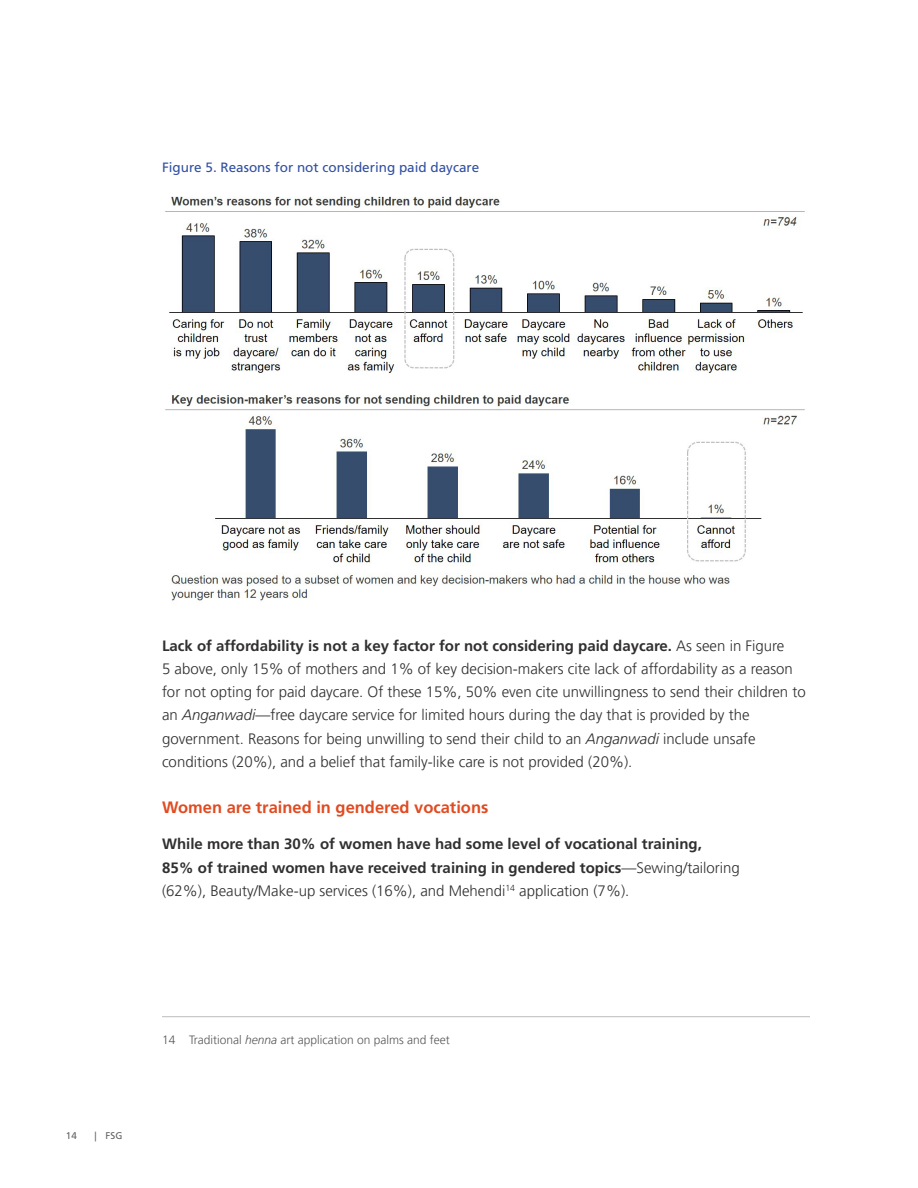
<style>
.page{position:relative;width:918px;height:1188px;background:#fff}
.page>*{position:absolute;margin:0;border:0;box-sizing:border-box;transform-origin:0 0}
.body{font:700 16.5px "Frutiger LT Std";color:#e14b21}
.body-2{font:300 15px/23.2px "Frutiger LT Pro";color:#312f30}
.body-3{font:700 15px/23.2px "Frutiger LT Std";color:#312f30}
.figure_title{font:13.5px "Frutiger LT Std";color:#3150a2}
.footnote{font:300 12px "Frutiger LT Pro";color:#57585a}
.t1{font:9.75px "Frutiger LT Std";color:#636366}
.s1{font-family:"Frutiger LT Std";font-weight:700}
.s2{font-style:italic}
.s3{font-family:"Frutiger LT Pro";font-weight:300}
</style>
<div class="page">
<hr style="left:162px;top:1016px;width:648px;height:1px;background:#bcbdc0">
<img style="left:165px;top:196px;width:640px;height:405px">
<p class="figure_title" style="left:162px;top:160px;width:319px">Figure 5. Reasons for not considering paid daycare</p>
<p class="body-2" style="left:162px;top:634px;width:645px"><span class="s1">Lack of affordability is not a key factor for not considering paid daycare.</span> As seen in Figure<br>5 above, only 15% of mothers and 1% of key decision-makers cite lack of affordability as a reason for not opting for paid daycare. Of these 15%, 50% even cite unwillingness to send their children to an <span class="s2">Anganwadi</span>—free daycare service for limited hours during the day that is provided by the government. Reasons for being unwilling to send their child to an <span class="s2">Anganwadi</span> include unsafe conditions (20%), and a belief that family-like care is not provided (20%).</p>
<p class="body" style="left:162px;top:797px;width:328px">Women are trained in gendered vocations</p>
<p class="body-3" style="left:162px;top:833px;width:579px">While more than 30% of women have had some level of vocational training,<br>85% of trained women have received training in gendered topics<span class="s3">—Sewing/tailoring (62%), Beauty/Make-up services (16%), and Mehendi</span><sup>14</sup> <span class="s3">application (7%).</span></p>
<p class="t1" style="left:66px;top:1130px;width:12px">14</p>
<p class="t1" style="left:94px;top:1130px;width:29px">| FSG</p>
<p class="footnote" style="left:162px;top:1033px;width:289px">14 Traditional <span class="s2">henna</span> art application on palms and feet</p>
</div>
